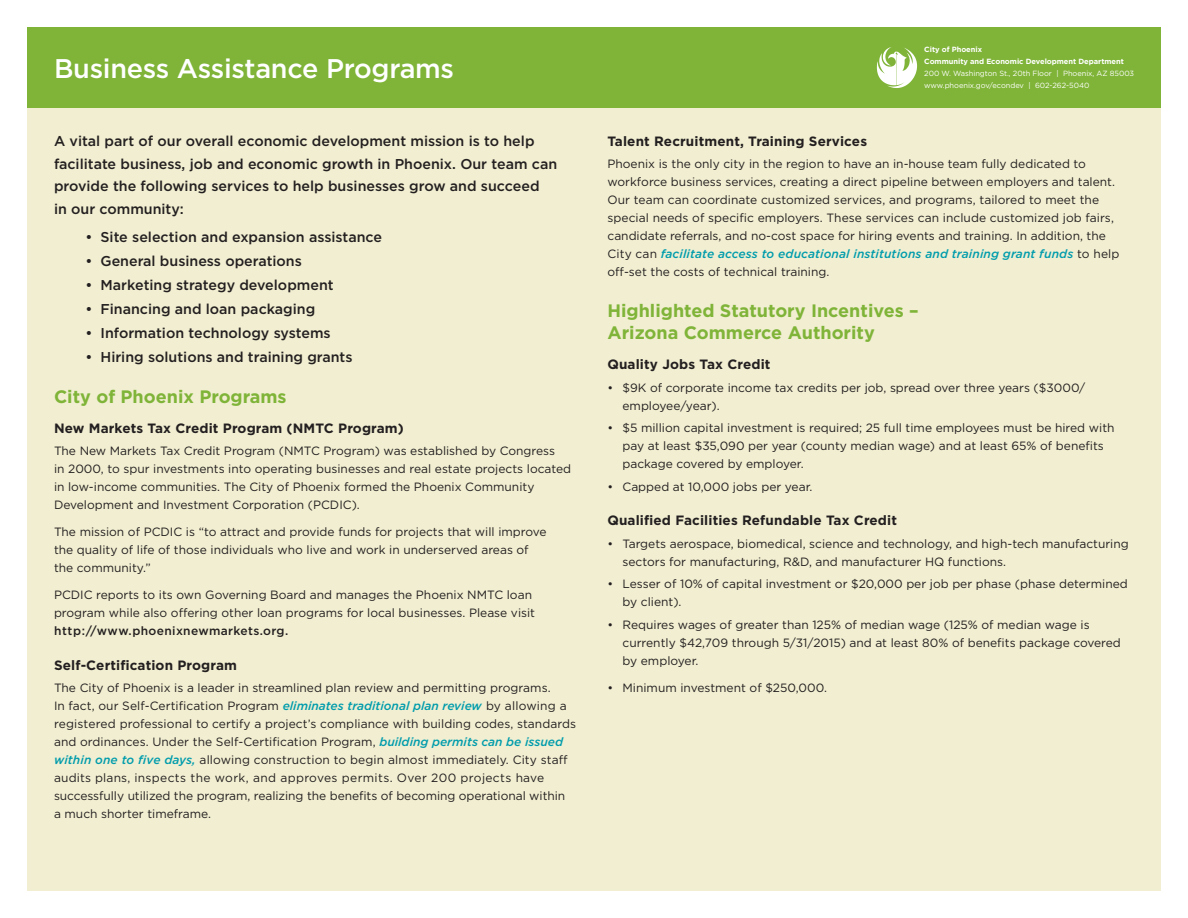
<style>
.page{position:relative;width:1188px;height:918px;background:#fff}
.page>*{position:absolute;margin:0;border:0;box-sizing:border-box;transform-origin:0 0}
.Subhead{font:500 27px "Gotham";letter-spacing:-.01em;color:#fff}
.Subheads_Orange{font:700 18px/22.5px "Gotham";color:#7fb438}
.Body_Copy{font:500 14.25px/22.5px "Gotham";color:#231f20}
.Body_Bullets{font:500 14.25px "Gotham";color:#231f20}
.Subs{font:700 13.5px "Gotham";letter-spacing:.01em;color:#231f20}
.Body_Copy-2{font:12px/18px "Gotham";color:#231f20}
.Body_Bullets-2{font:12px/18px "Gotham";color:#231f20}
.t1{font:7.5px/12px "Gotham";letter-spacing:-.005em;color:#fff}
.t2{font:700 7.5px/12px "Gotham";letter-spacing:-.005em;color:#fff}
.s1{font-weight:500}
.s2{font-weight:500;font-style:italic;color:#009cac}
</style>
<div class="page">
<div style="left:27px;top:27px;width:1134px;height:864px;background:#f1eed1"></div>
<div style="left:27px;top:27px;width:1134px;height:81px;background:#7fb438"></div>
<svg style="left:877px;top:47px;width:40px;height:41px"></svg>
<p class="Subhead" style="left:54px;top:51px;width:402px">Business Assistance Programs</p>
<p class="Body_Copy" style="left:54px;top:130px;width:505px">A vital part of our overall economic development mission is to help facilitate business, job and economic growth in Phoenix. Our team can provide the following services to help businesses grow and succeed<br>in our community:</p>
<p class="Body_Bullets" style="left:86px;top:228px;width:298px">• Site selection and expansion assistance</p>
<p class="Body_Bullets" style="left:86px;top:252px;width:218px">• General business operations</p>
<p class="Body_Bullets" style="left:86px;top:276px;width:250px">• Marketing strategy development</p>
<p class="Body_Bullets" style="left:86px;top:300px;width:231px">• Financing and loan packaging</p>
<p class="Body_Bullets" style="left:86px;top:324px;width:247px">• Information technology systems</p>
<p class="Body_Bullets" style="left:86px;top:348px;width:269px">• Hiring solutions and training grants</p>
<p class="Subheads_Orange" style="left:54px;top:385px;width:234px">City of Phoenix Programs</p>
<p class="Subs" style="left:54px;top:419px;width:351px">New Markets Tax Credit Program (NMTC Program)</p>
<p class="Body_Copy-2" style="left:54px;top:442px;width:519px">The New Markets Tax Credit Program (NMTC Program) was established by Congress<br>in 2000, to spur investments into operating businesses and real estate projects located in low-income communities. The City of Phoenix formed the Phoenix Community Development and Investment Corporation (PCDIC).</p>
<p class="Body_Copy-2" style="left:54px;top:523px;width:494px">The mission of PCDIC is “to attract and provide funds for projects that will improve the quality of life of those individuals who live and work in underserved areas of the community.”</p>
<p class="Body_Copy-2" style="left:54px;top:586px;width:483px">PCDIC reports to its own Governing Board and manages the Phoenix NMTC loan program while also offering other loan programs for local businesses. Please visit <span class="s1">http://www.phoenixnewmarkets.org.</span></p>
<p class="Subs" style="left:54px;top:656px;width:184px">Self-Certification Program</p>
<p class="Body_Copy-2" style="left:54px;top:679px;width:524px">The City of Phoenix is a leader in streamlined plan review and permitting programs.<br>In fact, our Self-Certification Program <span class="s2">eliminates traditional plan review</span> by allowing a registered professional to certify a project’s compliance with building codes, standards and ordinances. Under the Self-Certification Program, <span class="s2">building permits can be issued within one to five days,</span> allowing construction to begin almost immediately. City staff audits plans, inspects the work, and approves permits. Over 200 projects have successfully utilized the program, realizing the benefits of becoming operational within<br>a much shorter timeframe.</p>
<p class="t2" style="left:924px;top:43px;width:201px">City of Phoenix<br>Community and Economic Development Department</p>
<p class="t1" style="left:924px;top:67px;width:211px">200 W. Washington St., 20th Floor | Phoenix, AZ 85003 www.phoenix.gov/econdev | 602-262-5040</p>
<p class="Subs" style="left:608px;top:132px;width:261px">Talent Recruitment, Training Services</p>
<p class="Body_Copy-2" style="left:608px;top:155px;width:514px">Phoenix is the only city in the region to have an in-house team fully dedicated to workforce business services, creating a direct pipeline between employers and talent.<br>Our team can coordinate customized services, and programs, tailored to meet the special needs of specific employers. These services can include customized job fairs, candidate referrals, and no-cost space for hiring events and training. In addition, the City can <span class="s2">facilitate access to educational institutions and training grant funds</span> to help off-set the costs of technical training.</p>
<p class="Subheads_Orange" style="left:608px;top:299px;width:313px">Highlighted Statutory Incentives –<br>Arizona Commerce Authority</p>
<p class="Subs" style="left:608px;top:356px;width:164px">Quality Jobs Tax Credit</p>
<p class="Body_Bullets-2" style="left:622px;top:378px;width:464px;text-indent:-15px">• $9K of corporate income tax credits per job, spread over three years ($3000/ employee/year).</p>
<p class="Body_Bullets-2" style="left:622px;top:419px;width:494px;text-indent:-15px">• $5 million capital investment is required; 25 full time employees must be hired with pay at least $35,090 per year (county median wage) and at least 65% of benefits package covered by employer.</p>
<p class="Body_Bullets-2" style="left:608px;top:477px;width:206px">• Capped at 10,000 jobs per year.</p>
<p class="Subs" style="left:608px;top:512px;width:291px">Qualified Facilities Refundable Tax Credit</p>
<p class="Body_Bullets-2" style="left:622px;top:534px;width:508px;text-indent:-15px">• Targets aerospace, biomedical, science and technology, and high-tech manufacturing sectors for manufacturing, R&amp;D, and manufacturer HQ functions.</p>
<p class="Body_Bullets-2" style="left:622px;top:575px;width:507px;text-indent:-15px">• Lesser of 10% of capital investment or $20,000 per job per phase (phase determined by client).</p>
<p class="Body_Bullets-2" style="left:622px;top:615px;width:500px;text-indent:-15px">• Requires wages of greater than 125% of median wage (125% of median wage is currently $42,709 through 5/31/2015) and at least 80% of benefits package covered by employer.</p>
<p class="Body_Bullets-2" style="left:608px;top:678px;width:221px">• Minimum investment of $250,000.</p>
</div>
